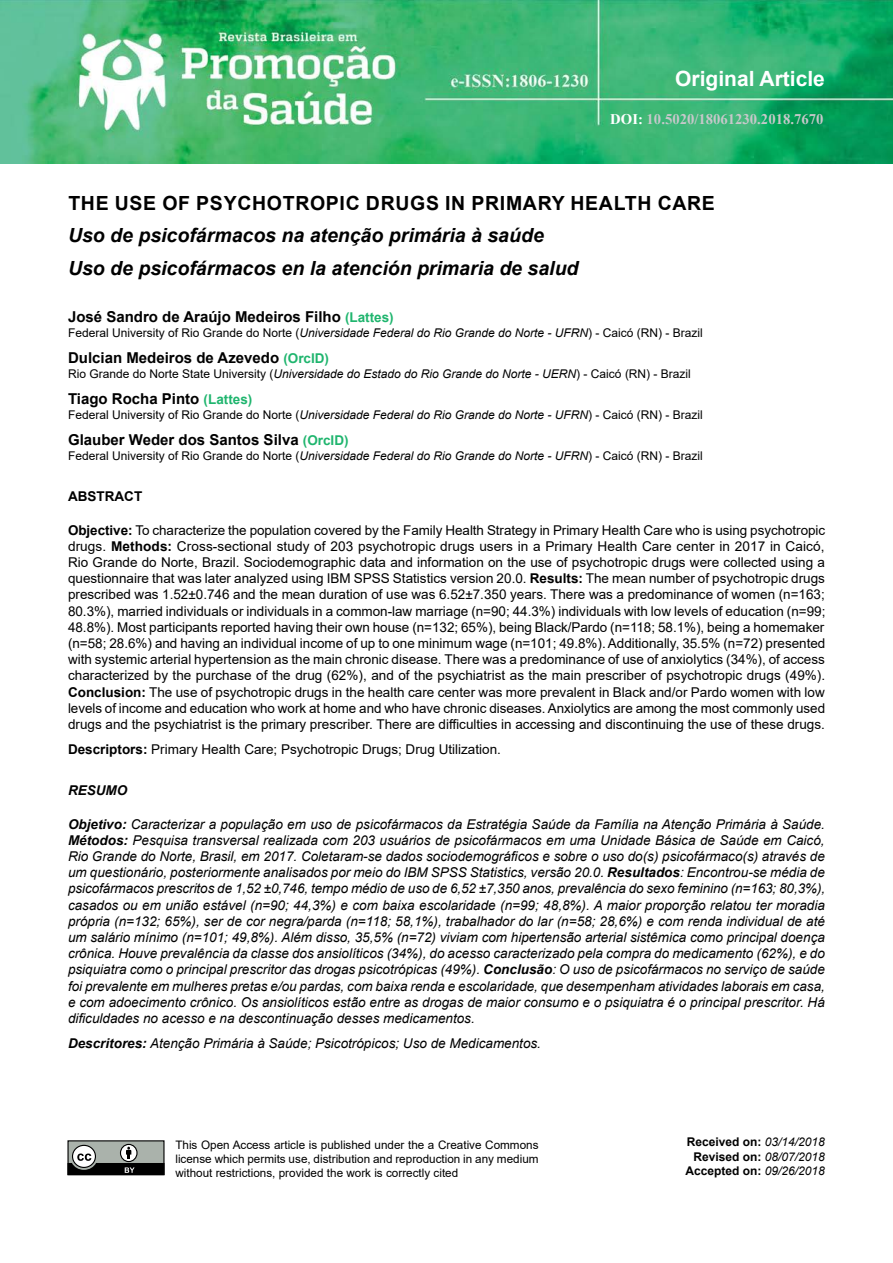
<style>
.page{position:relative;width:893px;height:1263px;background:#fff}
.page>*{position:absolute;margin:0;border:0;box-sizing:border-box;transform-origin:0 0}
.Artigo_Original{font:700 21px "Arial";color:#fff}
.Titulo_Italico_2{font:italic 700 19.5px "Arial";color:#000}
.Titulo_Grande{font:700 19.5px "Arial";letter-spacing:.035em;color:#000}
.Titulo_Italico{font:italic 700 19.5px "Arial";color:#000}
.Autor{font:700 15px "Arial";color:#000}
.doi{font:700 14.7px "Times New Roman";color:#c7c8ca}
.Resumo_Texto{font:13.5px/16.2px "Arial";color:#000;text-align:justify}
.Resumo_Texto_-_ITALI{font:italic 13.5px/16.2px "Arial";color:#000;text-align:justify}
.Resumo_Titulo{font:700 13.5px "Arial";color:#000}
.Abstract_-_ITÁLICO{font:italic 700 13.5px "Arial";color:#000}
.Creditos_1{font:12px "Arial";color:#000}
.Creditos_2{font:12px "Arial";color:#000}
.Recebimento{font:700 12px "Arial";color:#000}
.Licença_Creative{font:11.7px/14.1px "Arial";color:#000;text-align:justify}
.s1{color:#fff}
.s2{font-size:13.5px;color:#1fb56e}
.s3{font-style:italic}
.s4{font-weight:700}
.s5{font-weight:400;font-style:italic}
</style>
<div class="page">
<img style="left:0;top:0;width:893px;height:164px">
<div style="left:68px;top:1141px;width:96px;height:33px;background:#aab2ab"></div>
<svg style="left:120px;top:1144px;width:17px;height:17px"></svg>
<div style="left:120px;top:1144px;width:18px;height:18px;border:1px solid #000;border-radius:50%"></div>
<div style="left:72px;top:1145px;width:24px;height:23px;border:1px solid #000;border-radius:50%"></div>
<svg style="left:67px;top:1147px;width:98px;height:28px"></svg>
<p class="Artigo_Original" style="left:675px;top:63px;width:151px">Original Article</p>
<p class="doi" style="left:610px;top:108px;width:215px"><span class="s1">DOI:</span> 10.5020/18061230.2018.7670</p>
<p class="Titulo_Grande" style="left:68px;top:190px;width:648px">THE USE OF PSYCHOTROPIC DRUGS IN PRIMARY HEALTH CARE</p>
<p class="Titulo_Italico" style="left:68px;top:223px;width:477px">Uso de psicofármacos na atenção primária à saúde</p>
<p class="Titulo_Italico_2" style="left:68px;top:255px;width:512px">Uso de psicofármacos en la atención primaria de salud</p>
<p class="Autor" style="left:68px;top:307px;width:327px">José Sandro de Araújo Medeiros Filho <span class="s2">(Lattes)</span></p>
<p class="Creditos_1" style="left:68px;top:324px;width:636px">Federal University of Rio Grande do Norte (<span class="s3">Universidade Federal do Rio Grande do Norte - UFRN</span>) - Caicó (RN) - Brazil</p>
<p class="Autor" style="left:68px;top:348px;width:263px">Dulcian Medeiros de Azevedo <span class="s2">(OrcID)</span></p>
<p class="Creditos_1" style="left:68px;top:365px;width:624px">Rio Grande do Norte State University (<span class="s3">Universidade do Estado do Rio Grande do Norte - UERN</span>) - Caicó (RN) - Brazil</p>
<p class="Autor" style="left:68px;top:388px;width:186px">Tiago Rocha Pinto <span class="s2">(Lattes)</span></p>
<p class="Creditos_1" style="left:68px;top:406px;width:636px">Federal University of Rio Grande do Norte (<span class="s3">Universidade Federal do Rio Grande do Norte - UFRN</span>) - Caicó (RN) - Brazil</p>
<p class="Autor" style="left:68px;top:429px;width:282px">Glauber Weder dos Santos Silva <span class="s2">(OrcID)</span></p>
<p class="Creditos_2" style="left:68px;top:447px;width:636px">Federal University of Rio Grande do Norte (<span class="s3">Universidade Federal do Rio Grande do Norte - UFRN</span>) - Caicó (RN) - Brazil</p>
<p class="Resumo_Titulo" style="left:68px;top:487px;width:76px">ABSTRACT</p>
<p class="Resumo_Texto" style="left:68px;top:522px;width:759px"><span class="s4">Objective:</span> To characterize the population covered by the Family Health Strategy in Primary Health Care who is using psychotropic drugs. <span class="s4">Methods:</span> Cross-sectional study of 203 psychotropic drugs users in a Primary Health Care center in 2017 in Caicó, Rio Grande do Norte, Brazil. Sociodemographic data and information on the use of psychotropic drugs were collected using a questionnaire that was later analyzed using IBM SPSS Statistics version 20.0. <span class="s4">Results:</span> The mean number of psychotropic drugs prescribed was 1.52±0.746 and the mean duration of use was 6.52±7.350 years. There was a predominance of women (n=163; 80.3%), married individuals or individuals in a common-law marriage (n=90; 44.3%) individuals with low levels of education (n=99; 48.8%). Most participants reported having their own house (n=132; 65%), being Black/Pardo (n=118; 58.1%), being a homemaker (n=58; 28.6%) and having an individual income of up to one minimum wage (n=101; 49.8%). Additionally, 35.5% (n=72) presented with systemic arterial hypertension as the main chronic disease. There was a predominance of use of anxiolytics (34%), of access characterized by the purchase of the drug (62%), and of the psychiatrist as the main prescriber of psychotropic drugs (49%).<br><span class="s4">Conclusion:</span> The use of psychotropic drugs in the health care center was more prevalent in Black and/or Pardo women with low levels of income and education who work at home and who have chronic diseases. Anxiolytics are among the most commonly used drugs and the psychiatrist is the primary prescriber. There are difficulties in accessing and discontinuing the use of these drugs.</p>
<p class="Resumo_Texto" style="left:68px;top:741px;width:434px"><span class="s4">Descriptors:</span> Primary Health Care; Psychotropic Drugs; Drug Utilization.</p>
<p class="Abstract_-_ITÁLICO" style="left:68px;top:782px;width:61px">RESUMO</p>
<p class="Resumo_Texto_-_ITALI" style="left:68px;top:816px;width:759px"><span class="s4">Objetivo:</span> Caracterizar a população em uso de psicofármacos da Estratégia Saúde da Família na Atenção Primária à Saúde.<br><span class="s4">Métodos:</span> Pesquisa transversal realizada com 203 usuários de psicofármacos em uma Unidade Básica de Saúde em Caicó, Rio Grande do Norte, Brasil, em 2017. Coletaram-se dados sociodemográficos e sobre o uso do(s) psicofármaco(s) através de um questionário, posteriormente analisados por meio do IBM SPSS Statistics, versão 20.0. <span class="s4">Resultados</span>: Encontrou-se média de psicofármacos prescritos de 1,52 ±0,746, tempo médio de uso de 6,52 ±7,350 anos, prevalência do sexo feminino (n=163; 80,3%), casados ou em união estável (n=90; 44,3%) e com baixa escolaridade (n=99; 48,8%). A maior proporção relatou ter moradia própria (n=132; 65%), ser de cor negra/parda (n=118; 58,1%), trabalhador do lar (n=58; 28,6%) e com renda individual de até um salário mínimo (n=101; 49,8%). Além disso, 35,5% (n=72) viviam com hipertensão arterial sistêmica como principal doença crônica. Houve prevalência da classe dos ansiolíticos (34%), do acesso caracterizado pela compra do medicamento (62%), e do psiquiatra como o principal prescritor das drogas psicotrópicas (49%). <span class="s4">Conclusão</span>: O uso de psicofármacos no serviço de saúde foi prevalente em mulheres pretas e/ou pardas, com baixa renda e escolaridade, que desempenham atividades laborais em casa, e com adoecimento crônico. Os ansiolíticos estão entre as drogas de maior consumo e o psiquiatra é o principal prescritor. Há dificuldades no acesso e na descontinuação desses medicamentos.</p>
<p class="Resumo_Texto_-_ITALI" style="left:68px;top:1035px;width:474px"><span class="s4">Descritores:</span> Atenção Primária à Saúde; Psicotrópicos; Uso de Medicamentos.</p>
<p class="Licença_Creative" style="left:175px;top:1137px;width:365px">This Open Access article is published under the a Creative Commons license which permits use, distribution and reproduction in any medium without restrictions, provided the work is correctly cited</p>
<p class="Recebimento" style="left:687px;top:1133px;width:140px">Received on: <span class="s5">03/14/2018</span></p>
<p class="Recebimento" style="left:693px;top:1148px;width:133px">Revised on: <span class="s5">08/07/2018</span></p>
<p class="Recebimento" style="left:685px;top:1162px;width:141px">Accepted on: <span class="s5">09/26/2018</span></p>
</div>
